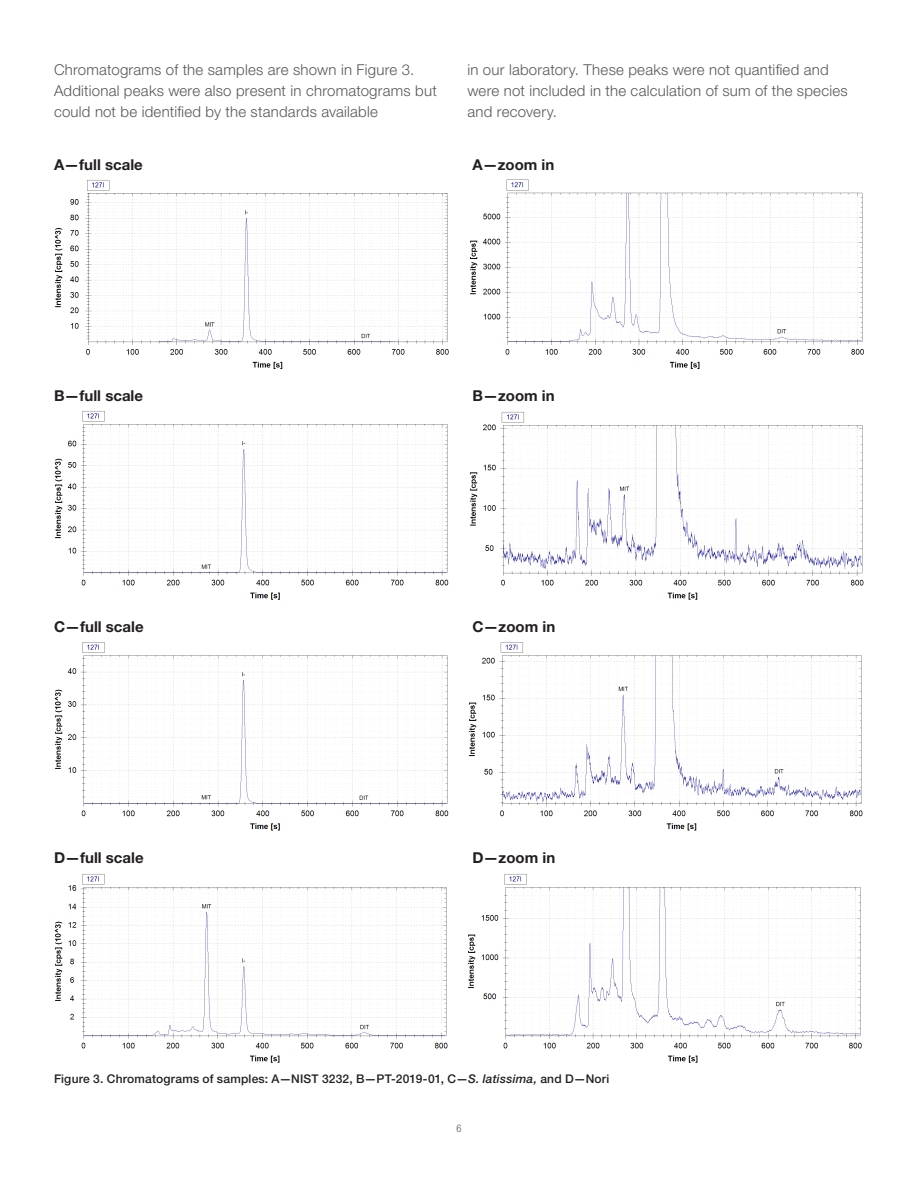
<style>
.page{position:relative;width:918px;height:1188px;background:#fff}
.page>*{position:absolute;margin:0;border:0;box-sizing:border-box;transform-origin:0 0}
.t1{font:300 15px/21px "Helvetica Neue LTW1 G";letter-spacing:.015em;color:#57585a}
.t2{font:700 15px "Helvetica Neue LT Std";color:#231f20}
.t3{font:500 12px "Helvetica Neue LTW1 G";letter-spacing:.02em;color:#231f20}
.t4{font:300 condensed 10.5px "Helvetica Neue LTW1 G";color:#57585a}
.s1{font-style:italic}
</style>
<div class="page">
<img style="left:54px;top:180px;width:395px;height:189px">
<img style="left:470px;top:179px;width:395px;height:190px">
<img style="left:54px;top:411px;width:395px;height:189px">
<img style="left:470px;top:411px;width:394px;height:189px">
<img style="left:54px;top:642px;width:395px;height:189px">
<img style="left:469px;top:642px;width:394px;height:189px">
<img style="left:54px;top:874px;width:394px;height:189px">
<img style="left:468px;top:874px;width:394px;height:189px">
<p class="t1" style="left:54px;top:59px;width:384px">Chromatograms of the samples are shown in Figure 3.<br>Additional peaks were also present in chromatograms but could not be identified by the standards available</p>
<p class="t1" style="left:467px;top:59px;width:382px">in our laboratory. These peaks were not quantified and were not included in the calculation of sum of the species and recovery.</p>
<p class="t2" style="left:54px;top:155px;width:90px">A—full scale</p>
<p class="t2" style="left:472px;top:155px;width:83px">A—zoom in</p>
<p class="t2" style="left:54px;top:386px;width:91px">B—full scale</p>
<p class="t2" style="left:472px;top:386px;width:84px">B—zoom in</p>
<p class="t2" style="left:54px;top:617px;width:91px">C—full scale</p>
<p class="t2" style="left:472px;top:617px;width:84px">C—zoom in</p>
<p class="t2" style="left:54px;top:848px;width:91px">D—full scale</p>
<p class="t2" style="left:472px;top:848px;width:84px">D—zoom in</p>
<p class="t3" style="left:54px;top:1071px;width:557px">Figure 3. Chromatograms of samples: A—NIST 3232, B—PT-2019-01, C—<span class="s1">S. latissima,</span> and D—Nori</p>
<p class="t4" style="left:456px;top:1122px;width:7px">6</p>
</div>
